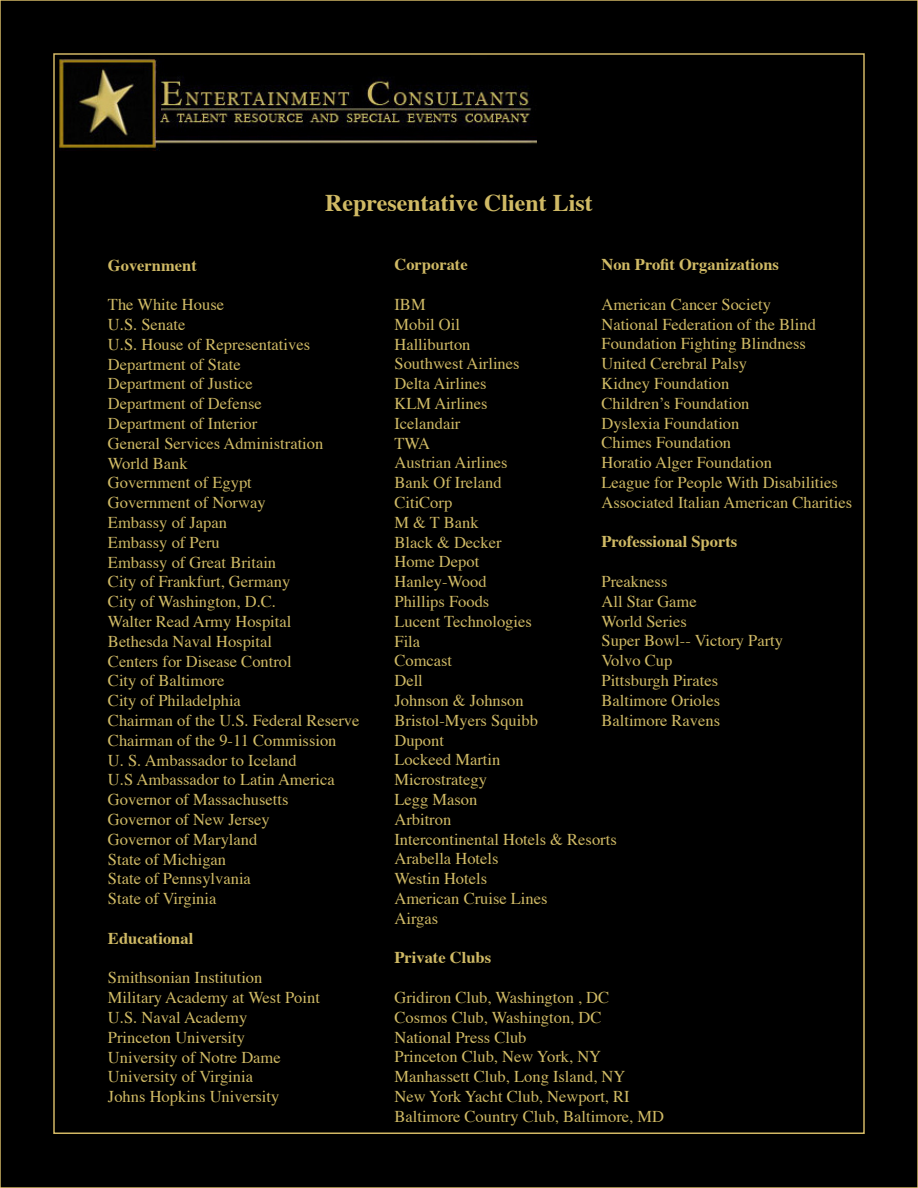
<style>
.page{position:relative;width:918px;height:1188px;background:#000}
.page>*{position:absolute;margin:0;border:0;box-sizing:border-box;transform-origin:0 0}
.t1{font:700 24px "Times";color:#d0ba65}
.t2{font:16.5px "Times";color:#d0ba65}
.t3{font:700 16.5px "Times";color:#d0ba65}
</style>
<div class="page">
<img style="left:59px;top:59px;width:478px;height:91px">
<p class="t1" style="left:325px;top:180px;width:269px">Representative Client List</p>
<p class="t3" style="left:108px;top:249px;width:90px">Government</p>
<p class="t2" style="left:108px;top:289px;width:118px">The White House</p>
<p class="t2" style="left:108px;top:309px;width:79px">U.S. Senate</p>
<p class="t2" style="left:108px;top:329px;width:204px">U.S. House of Representatives</p>
<p class="t2" style="left:108px;top:349px;width:134px">Department of State</p>
<p class="t2" style="left:108px;top:368px;width:146px">Department of Justice</p>
<p class="t2" style="left:108px;top:388px;width:155px">Department of Defense</p>
<p class="t2" style="left:108px;top:408px;width:151px">Department of Interior</p>
<p class="t2" style="left:108px;top:428px;width:217px">General Services Administration</p>
<p class="t2" style="left:108px;top:448px;width:81px">World Bank</p>
<p class="t2" style="left:108px;top:467px;width:145px">Government of Egypt</p>
<p class="t2" style="left:108px;top:487px;width:159px">Government of Norway</p>
<p class="t2" style="left:108px;top:507px;width:121px">Embassy of Japan</p>
<p class="t2" style="left:108px;top:527px;width:113px">Embassy of Peru</p>
<p class="t2" style="left:108px;top:547px;width:170px">Embassy of Great Britain</p>
<p class="t2" style="left:108px;top:566px;width:184px">City of Frankfurt, Germany</p>
<p class="t2" style="left:108px;top:586px;width:169px">City of Washington, D.C.</p>
<p class="t2" style="left:108px;top:606px;width:185px">Walter Read Army Hospital</p>
<p class="t2" style="left:108px;top:626px;width:166px">Bethesda Naval Hospital</p>
<p class="t2" style="left:108px;top:646px;width:185px">Centers for Disease Control</p>
<p class="t2" style="left:108px;top:665px;width:118px">City of Baltimore</p>
<p class="t2" style="left:108px;top:685px;width:134px">City of Philadelphia</p>
<p class="t2" style="left:108px;top:705px;width:253px">Chairman of the U.S. Federal Reserve</p>
<p class="t2" style="left:108px;top:725px;width:230px">Chairman of the 9-11 Commission</p>
<p class="t2" style="left:108px;top:745px;width:190px">U. S. Ambassador to Iceland</p>
<p class="t2" style="left:108px;top:764px;width:228px">U.S Ambassador to Latin America</p>
<p class="t2" style="left:108px;top:784px;width:182px">Governor of Massachusetts</p>
<p class="t2" style="left:108px;top:804px;width:163px">Governor of New Jersey</p>
<p class="t2" style="left:108px;top:824px;width:151px">Governor of Maryland</p>
<p class="t2" style="left:108px;top:844px;width:120px">State of Michigan</p>
<p class="t2" style="left:108px;top:863px;width:144px">State of Pennsylvania</p>
<p class="t2" style="left:108px;top:883px;width:110px">State of Virginia</p>
<p class="t3" style="left:108px;top:922px;width:87px">Educational</p>
<p class="t2" style="left:108px;top:962px;width:156px">Smithsonian Institution</p>
<p class="t2" style="left:108px;top:982px;width:213px">Military Academy at West Point</p>
<p class="t2" style="left:108px;top:1002px;width:141px">U.S. Naval Academy</p>
<p class="t2" style="left:108px;top:1022px;width:139px">Princeton University</p>
<p class="t2" style="left:108px;top:1042px;width:174px">University of Notre Dame</p>
<p class="t2" style="left:108px;top:1061px;width:147px">University of Virginia</p>
<p class="t2" style="left:108px;top:1081px;width:173px">Johns Hopkins University</p>
<p class="t3" style="left:602px;top:249px;width:179px">Non Profit Organizations</p>
<p class="t2" style="left:602px;top:289px;width:171px">American Cancer Society</p>
<p class="t2" style="left:602px;top:309px;width:216px">National Federation of the Blind</p>
<p class="t2" style="left:602px;top:328px;width:206px">Foundation Fighting Blindness</p>
<p class="t2" style="left:602px;top:348px;width:147px">United Cerebral Palsy</p>
<p class="t2" style="left:602px;top:368px;width:129px">Kidney Foundation</p>
<p class="t2" style="left:602px;top:388px;width:150px">Children’s Foundation</p>
<p class="t2" style="left:602px;top:408px;width:139px">Dyslexia Foundation</p>
<p class="t2" style="left:602px;top:427px;width:131px">Chimes Foundation</p>
<p class="t2" style="left:602px;top:447px;width:172px">Horatio Alger Foundation</p>
<p class="t2" style="left:602px;top:467px;width:238px">League for People With Disabilities</p>
<p class="t2" style="left:602px;top:487px;width:252px">Associated Italian American Charities</p>
<p class="t3" style="left:602px;top:526px;width:137px">Professional Sports</p>
<p class="t2" style="left:602px;top:566px;width:67px">Preakness</p>
<p class="t2" style="left:602px;top:586px;width:97px">All Star Game</p>
<p class="t2" style="left:602px;top:606px;width:87px">World Series</p>
<p class="t2" style="left:602px;top:625px;width:183px">Super Bowl-- Victory Party</p>
<p class="t2" style="left:602px;top:645px;width:72px">Volvo Cup</p>
<p class="t2" style="left:602px;top:665px;width:118px">Pittsburgh Pirates</p>
<p class="t2" style="left:602px;top:685px;width:120px">Baltimore Orioles</p>
<p class="t2" style="left:602px;top:705px;width:120px">Baltimore Ravens</p>
<p class="t3" style="left:394px;top:249px;width:75px">Corporate</p>
<p class="t2" style="left:394px;top:289px;width:33px">IBM</p>
<p class="t2" style="left:394px;top:309px;width:67px">Mobil Oil</p>
<p class="t2" style="left:394px;top:329px;width:78px">Halliburton</p>
<p class="t2" style="left:394px;top:348px;width:127px">Southwest Airlines</p>
<p class="t2" style="left:394px;top:368px;width:94px">Delta Airlines</p>
<p class="t2" style="left:394px;top:388px;width:95px">KLM Airlines</p>
<p class="t2" style="left:394px;top:408px;width:67px">Icelandair</p>
<p class="t2" style="left:394px;top:428px;width:37px">TWA</p>
<p class="t2" style="left:394px;top:447px;width:115px">Austrian Airlines</p>
<p class="t2" style="left:394px;top:467px;width:109px">Bank Of Ireland</p>
<p class="t2" style="left:394px;top:487px;width:59px">CitiCorp</p>
<p class="t2" style="left:394px;top:507px;width:86px">M &amp; T Bank</p>
<p class="t2" style="left:394px;top:527px;width:109px">Black &amp; Decker</p>
<p class="t2" style="left:394px;top:546px;width:86px">Home Depot</p>
<p class="t2" style="left:394px;top:566px;width:94px">Hanley-Wood</p>
<p class="t2" style="left:394px;top:586px;width:96px">Phillips Foods</p>
<p class="t2" style="left:394px;top:606px;width:139px">Lucent Technologies</p>
<p class="t2" style="left:394px;top:626px;width:27px">Fila</p>
<p class="t2" style="left:394px;top:645px;width:59px">Comcast</p>
<p class="t2" style="left:394px;top:665px;width:30px">Dell</p>
<p class="t2" style="left:394px;top:685px;width:131px">Johnson &amp; Johnson</p>
<p class="t2" style="left:394px;top:705px;width:145px">Bristol-Myers Squibb</p>
<p class="t2" style="left:394px;top:725px;width:51px">Dupont</p>
<p class="t2" style="left:394px;top:744px;width:107px">Lockeed Martin</p>
<p class="t2" style="left:394px;top:764px;width:94px">Microstrategy</p>
<p class="t2" style="left:394px;top:784px;width:84px">Legg Mason</p>
<p class="t2" style="left:394px;top:804px;width:58px">Arbitron</p>
<p class="t2" style="left:394px;top:824px;width:224px">Intercontinental Hotels &amp; Resorts</p>
<p class="t2" style="left:394px;top:843px;width:106px">Arabella Hotels</p>
<p class="t2" style="left:394px;top:863px;width:94px">Westin Hotels</p>
<p class="t2" style="left:394px;top:883px;width:155px">American Cruise Lines</p>
<p class="t2" style="left:394px;top:903px;width:45px">Airgas</p>
<p class="t3" style="left:394px;top:942px;width:98px">Private Clubs</p>
<p class="t2" style="left:394px;top:982px;width:216px">Gridiron Club, Washington , DC</p>
<p class="t2" style="left:394px;top:1002px;width:208px">Cosmos Club, Washington, DC</p>
<p class="t2" style="left:394px;top:1022px;width:133px">National Press Club</p>
<p class="t2" style="left:394px;top:1041px;width:208px">Princeton Club, New York, NY</p>
<p class="t2" style="left:394px;top:1061px;width:232px">Manhassett Club, Long Island, NY</p>
<p class="t2" style="left:394px;top:1081px;width:237px">New York Yacht Club, Newport, RI</p>
<p class="t2" style="left:394px;top:1101px;width:271px">Baltimore Country Club, Baltimore, MD</p>
</div>
